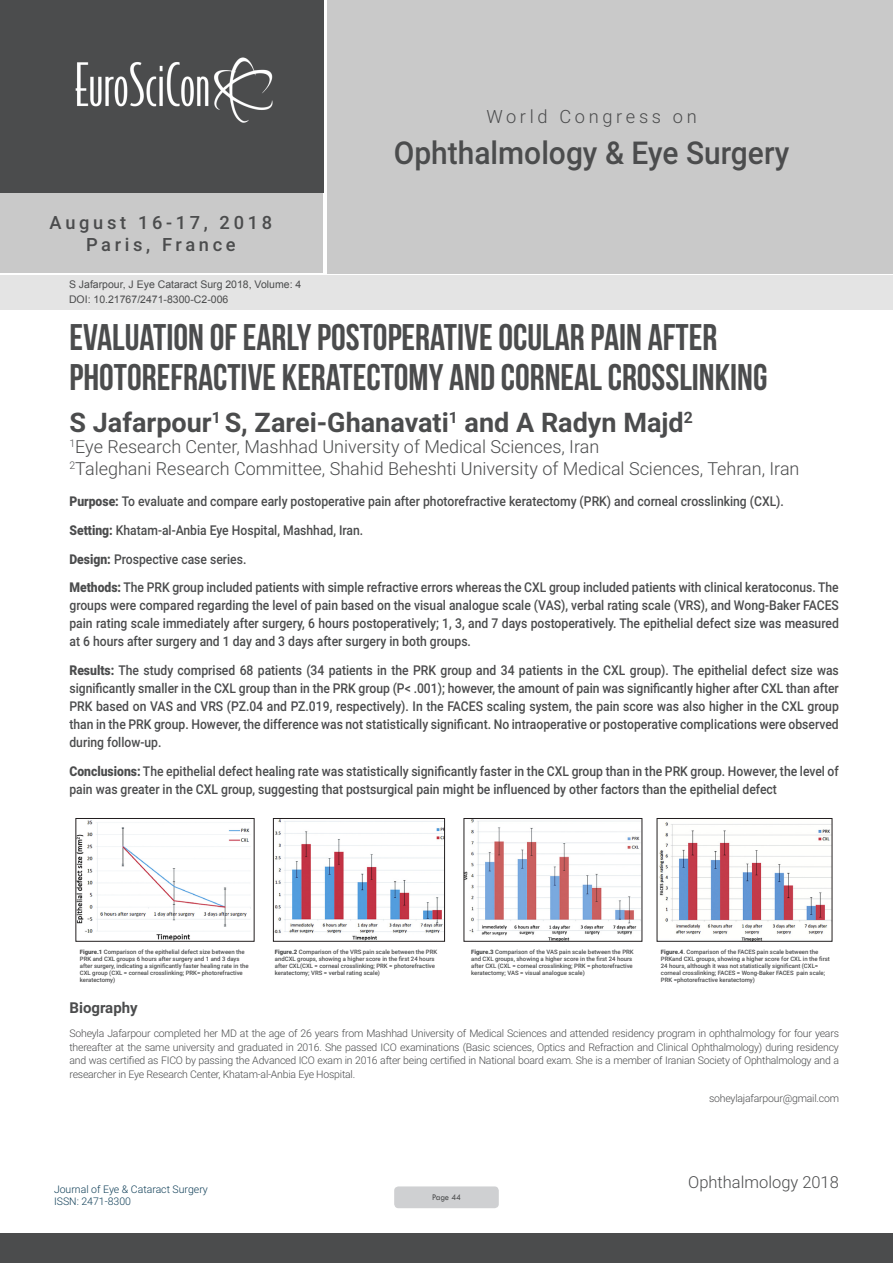
<style>
.page{position:relative;width:893px;height:1263px;background:#fff}
.page>*{position:absolute;margin:0;border:0;box-sizing:border-box;transform-origin:0 0}
.t1{font:37.05px/40.8px "Bebas Neue";color:#4b4c4d}
.t2{font:500 31.5px "Roboto";color:#4b4c4d;scale:.95 1}
.t3{font:700 27px "Roboto";color:#4b4c4d}
.t4{font:500 18.3px/21.9px "Roboto";letter-spacing:.2em;color:#4b4c4d;text-align:center}
.t5{font:300 18.3px "Roboto";letter-spacing:.2em;color:#4b4c4d}
.t6{font:300 18px "Roboto";color:#4b4c4d}
.t7{font:300 16.5px "Roboto";color:#4b4c4d}
.Bio_Heading{font:700 15px "Roboto";color:#4b4c4d}
.Abstract{font:500 13.5px/18px "Roboto";color:#4b4c4d;text-align:justify;scale:.9 1}
.Biography{font:300 10.5px/13.5px "Roboto";letter-spacing:-.02em;color:#4b4c4d;text-align:justify}
.t8{font:10.5px "Arial";color:#4b4c4d}
.t9{font:300 10.5px/12.6px "Roboto";color:#103f58}
.t10{font:9px "Tw Cen";letter-spacing:-.02em;color:#4b4c4d;scale:.95 1}
.t11{font:500 6px/7.2px "Roboto";color:#4b4c4d}
.s1{font-weight:900}
</style>
<div class="page">
<div style="left:0;top:0;width:323px;height:193px;background:#4b4c4d"></div>
<div style="left:0;top:193px;width:322px;height:80px;background:#c9c9c9"></div>
<div style="left:327px;top:0;width:566px;height:273px;background:#c9c9c9"></div>
<img style="left:75px;top:57px;width:198px;height:66px">
<div style="left:0;top:1233px;width:893px;height:30px;background:#4b4c4d"></div>
<div style="left:1px;top:275px;width:892px;height:35px;background:#e4e4e4"></div>
<div style="left:394px;top:1186px;width:105px;height:22px;background:#cfd0d2;border-radius:4px"></div>
<img style="left:77px;top:820px;width:174px;height:120px">
<div style="left:75px;top:818px;width:180px;height:124px;border:1px solid #231f20"></div>
<img style="left:275px;top:820px;width:168px;height:120px">
<div style="left:273px;top:818px;width:172px;height:124px;border:1px solid #231f20"></div>
<img style="left:465px;top:820px;width:175px;height:120px">
<div style="left:463px;top:818px;width:179px;height:124px;border:1px solid #231f20"></div>
<img style="left:659px;top:822px;width:171px;height:118px">
<div style="left:657px;top:818px;width:175px;height:124px;border:1px solid #231f20"></div>
<h3 class="t4" style="left:50px;top:211px;width:224px">August 16-17, 2018<br>Paris, France</h3>
<p class="t8" style="left:69px;top:278px;width:234px">S Jafarpour, J Eye Cataract Surg 2018, Volume: 4</p>
<p class="t8" style="left:69px;top:292px;width:161px">DOI: 10.21767/2471-8300-C2-006</p>
<h3 class="t5" style="left:486px;top:104px;width:212px">World Congress on</h3>
<h2 class="t2" style="left:394px;top:130px;width:418px">Ophthalmology &amp; Eye Surgery</h2>
<p class="t1" style="left:69px;top:316px;width:699px">EVALUATION OF EARLY POSTOPERATIVE OCULAR PAIN AFTER<br>PHOTOREFRACTIVE KERATECTOMY AND CORNEAL CROSSLINKING</p>
<p class="t3" style="left:69px;top:403px;width:625px">S Jafarpour<sup>1</sup> S, Zarei-Ghanavati<sup>1</sup> and A Radyn Majd<sup>2</sup></p>
<p class="t6" style="left:69px;top:434px;width:531px"><sup>1</sup>Eye Research Center, Mashhad University of Medical Sciences, Iran</p>
<p class="t6" style="left:69px;top:456px;width:732px"><sup>2</sup>Taleghani Research Committee, Shahid Beheshti University of Medical Sciences, Tehran, Iran</p>
<p class="Abstract" style="left:69px;top:492px;width:795px"><span class="s1">Purpose:</span> To evaluate and compare early postoperative pain after photorefractive keratectomy (PRK) and corneal crosslinking (CXL).</p>
<p class="Abstract" style="left:69px;top:521px;width:328px"><span class="s1">Setting:</span> Khatam-al-Anbia Eye Hospital, Mashhad, Iran.</p>
<p class="Abstract" style="left:69px;top:549px;width:198px"><span class="s1">Design:</span> Prospective case series.</p>
<p class="Abstract" style="left:69px;top:578px;width:856px"><span class="s1">Methods:</span> The PRK group included patients with simple refractive errors whereas the CXL group included patients with clinical keratoconus. The groups were compared regarding the level of pain based on the visual analogue scale (VAS), verbal rating scale (VRS), and Wong-Baker FACES pain rating scale immediately after surgery, 6 hours postoperatively; 1, 3, and 7 days postoperatively. The epithelial defect size was measured at 6 hours after surgery and 1 day and 3 days after surgery in both groups.</p>
<p class="Abstract" style="left:69px;top:661px;width:856px"><span class="s1">Results:</span> The study comprised 68 patients (34 patients in the PRK group and 34 patients in the CXL group). The epithelial defect size was significantly smaller in the CXL group than in the PRK group (P&lt; .001); however, the amount of pain was significantly higher after CXL than after PRK based on VAS and VRS (PZ.04 and PZ.019, respectively). In the FACES scaling system, the pain score was also higher in the CXL group than in the PRK group. However, the difference was not statistically significant. No intraoperative or postoperative complications were observed during follow-up.</p>
<p class="Abstract" style="left:69px;top:761px;width:856px"><span class="s1">Conclusions:</span> The epithelial defect healing rate was statistically significantly faster in the CXL group than in the PRK group. However, the level of pain was greater in the CXL group, suggesting that postsurgical pain might be influenced by other factors than the epithelial defect</p>
<p class="t11" style="left:80px;top:947px;width:170px"><span class="s1">Figure.1</span> Comparison of the epithelial defect size between the PRK and CXL groups 6 hours after surgery and 1 and 3 days after surgery, indicating a significantly faster healing rate in the CXL group (CXL = corneal crosslinking; PRK= photorefractive keratectomy)</p>
<p class="t11" style="left:275px;top:947px;width:164px"><span class="s1">Figure.2</span> Comparison of the VRS pain scale between the PRK andCXL groups, showing a higher score in the first 24 hours after CXL(CXL = corneal crosslinking; PRK = photorefractive keratectomy; VRS = verbal rating scale)</p>
<p class="t11" style="left:471px;top:947px;width:164px"><span class="s1">Figure.3</span> Comparison of the VAS pain scale between the PRK and CXL groups, showing a higher score in the first 24 hours after CXL (CXL = corneal crosslinking; PRK = photorefractive keratectomy; VAS = visual analogue scale)</p>
<p class="t11" style="left:661px;top:947px;width:171px"><span class="s1">Figure.4</span>. Comparison of the FACES pain scale between the PRKand CXL groups, showing a higher score for CXL in the first 24 hours, although it was not statistically significant (CXL= corneal crosslinking; FACES = Wong-Baker FACES pain scale; PRK =photorefractive keratectomy)</p>
<p class="Bio_Heading" style="left:69px;top:997px;width:70px">Biography</p>
<p class="Biography" style="left:69px;top:1026px;width:771px">Soheyla Jafarpour completed her MD at the age of 26 years from Mashhad University of Medical Sciences and attended residency program in ophthalmology for four years thereafter at the same university and graduated in 2016. She passed ICO examinations (Basic sciences, Optics and Refraction and Clinical Ophthalmology) during residency and was certified as FICO by passing the Advanced ICO exam in 2016 after being certified in National board exam. She is a member of Iranian Society of Ophthalmology and a researcher in Eye Research Center, Khatam-al-Anbia Eye Hospital.</p>
<p class="Biography" style="left:709px;top:1091px;width:131px">soheylajafarpour@gmail.com</p>
<p class="t9" style="left:54px;top:1182px;width:155px">Journal of Eye &amp; Cataract Surgery<br>ISSN: 2471-8300</p>
<p class="t10" style="left:432px;top:1192px;width:32px">Page 44</p>
<p class="t7" style="left:688px;top:1170px;width:152px">Ophthalmology 2018</p>
</div>
